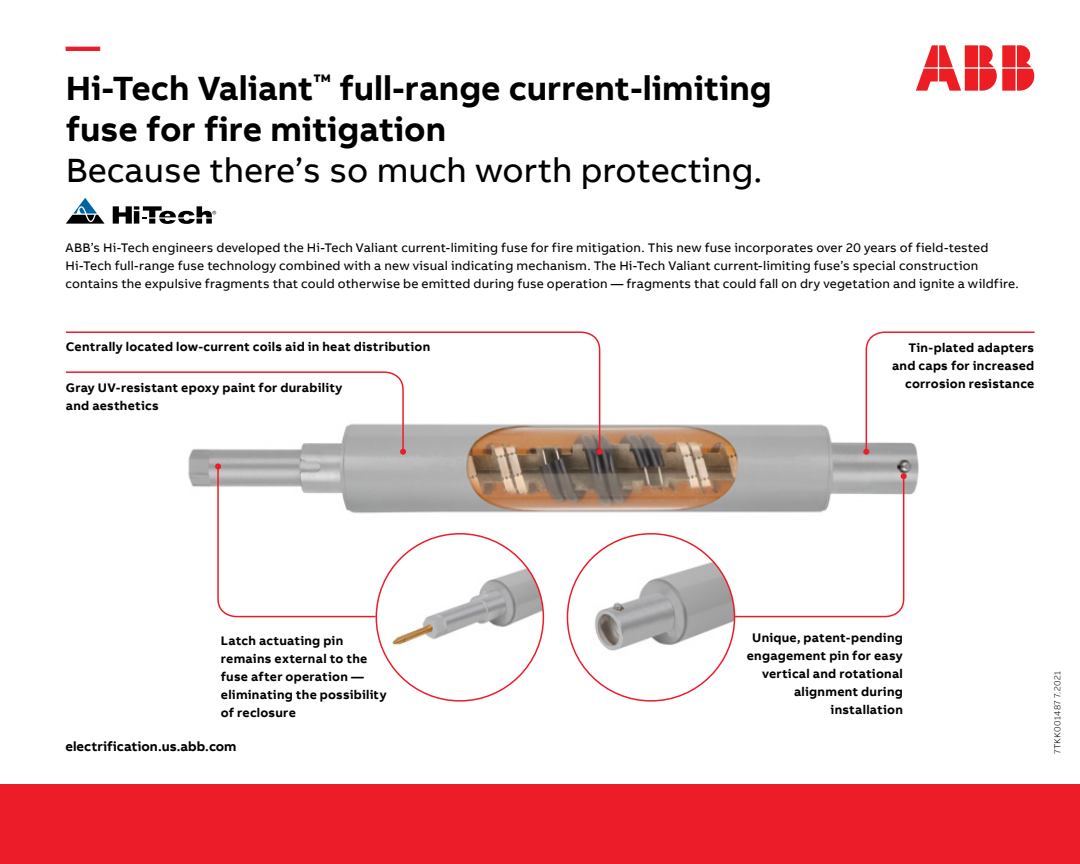
<style>
.page{position:relative;width:1080px;height:864px;background:#fff}
.page>*{position:absolute;margin:0;border:0;box-sizing:border-box;transform-origin:0 0}
.t1{font:700 34.5px/41.4px "AB Bvoice";color:#000}
.t2{font:34.5px "AB Bvoice";color:#000}
.t3{font:700 13.5px "AB Bvoice";color:#000}
.t4{font:12.75px/18px "AB Bvoice";letter-spacing:.015em;color:#000}
.t5{font:700 12.75px/18px "AB Bvoice";letter-spacing:.02em;color:#000}
.t6{font:300 9px "AB Bvoice";letter-spacing:.035em;color:#000}
.s1{color:#ed1c29}
</style>
<div class="page">
<img style="left:188px;top:424px;width:731px;height:122px">
<div style="left:0;top:784px;width:1080px;height:80px;background:#ed1c29"></div>
<svg style="left:916px;top:45px;width:118px;height:46px"></svg>
<svg style="left:66px;top:198px;width:39px;height:26px"></svg>
<svg style="left:113px;top:206px;width:103px;height:18px"></svg>
<svg style="left:188px;top:453px;width:218px;height:2px"></svg>
<svg style="left:863px;top:331px;width:172px;height:124px"></svg>
<svg style="left:215px;top:463px;width:162px;height:155px"></svg>
<img style="left:382px;top:554px;width:161px;height:102px">
<img style="left:585px;top:543px;width:150px;height:117px">
<svg style="left:65px;top:331px;width:536px;height:122px"></svg>
<svg style="left:597px;top:449px;width:6px;height:6px"></svg>
<svg style="left:732px;top:473px;width:175px;height:145px"></svg>
<h1 class="t1" style="left:66px;top:26px;width:707px"><span class="s1">—<br></span>Hi-Tech Valiant<sup>™</sup> full-range current-limiting fuse for fire mitigation</h1>
<h1 class="t2" style="left:66px;top:150px;width:698px">Because there’s so much worth protecting.</h1>
<p class="t4" style="left:66px;top:239px;width:955px">ABB’s Hi-Tech engineers developed the Hi-Tech Valiant current-limiting fuse for fire mitigation. This new fuse incorporates over 20 years of field-tested<br>Hi-Tech full-range fuse technology combined with a new visual indicating mechanism. The Hi-Tech Valiant current-limiting fuse’s special construction contains the expulsive fragments that could otherwise be emitted during fuse operation — fragments that could fall on dry vegetation and ignite a wildfire.</p>
<p class="t5" style="left:66px;top:338px;width:366px">Centrally located low-current coils aid in heat distribution</p>
<p class="t5" style="left:66px;top:378px;width:278px">Gray UV-resistant epoxy paint for durability and aesthetics</p>
<p class="t5" style="left:892px;top:338px;width:144px;text-align:right">Tin-plated adapters and caps for increased corrosion resistance</p>
<p class="t5" style="left:221px;top:632px;width:167px">Latch actuating pin remains external to the fuse after operation — eliminating the possibility of reclosure</p>
<p class="t3" style="left:66px;top:737px;width:173px">electrification.us.abb.com</p>
<p class="t5" style="left:747px;top:629px;width:158px;text-align:right">Unique, patent-pending engagement pin for easy vertical and rotational alignment during installation</p>
<p class="t6" style="left:1052px;top:754px;width:84px;rotate:-90deg">7TKK001487 7.2021</p>
</div>
